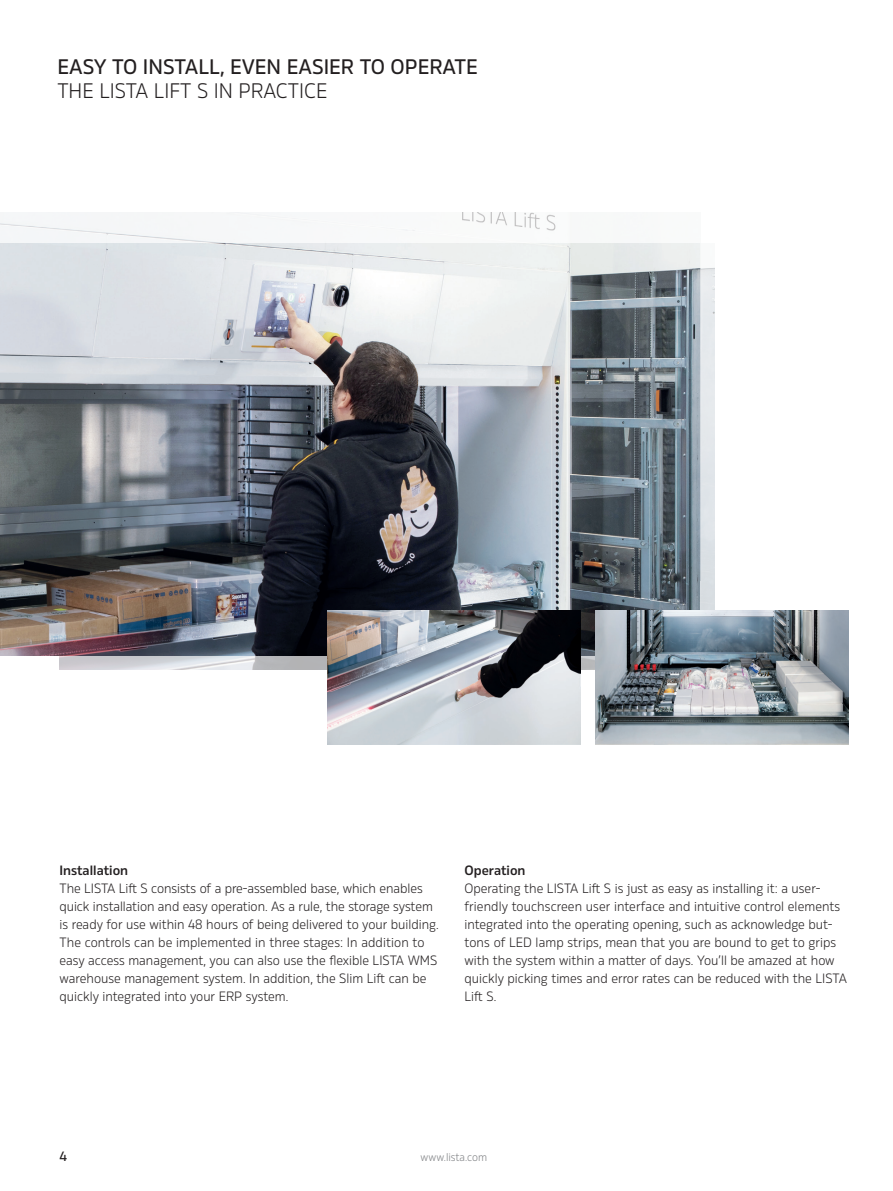
<style>
.page{position:relative;width:893px;height:1191px;background:#fff}
.page>*{position:absolute;margin:0;border:0;box-sizing:border-box;transform-origin:0 0}
.t1{font:500 21px "Rleud";color:#231f20}
.t2{font:300 21px "Rleud";color:#231f20}
.t3{font:300 13.5px/18px "Rleud";color:#231f20}
.t4{font:600 13.5px "Rleud";color:#231f20}
.t5{font:500 13.5px "Rleud";color:#231f20}
.t6{font:300 11.25px "Rleud";color:#808285}
</style>
<div class="page">
<img style="left:60px;top:267px;width:654px;height:403px">
<img style="left:0;top:213px;width:700px;height:367px">
<img style="left:0;top:243px;width:699px;height:412px">
<img style="left:595px;top:610px;width:253px;height:134px">
<img style="left:327px;top:610px;width:253px;height:134px">
<h1 class="t1" style="left:57px;top:53px;width:422px">EASY TO INSTALL, EVEN EASIER TO OPERATE</h1>
<h1 class="t2" style="left:57px;top:77px;width:272px">THE LISTA LIFT S IN PRACTICE</h1>
<p class="t4" style="left:60px;top:861px;width:70px">Installation</p>
<p class="t3" style="left:60px;top:879px;width:381px">The LISTA Lift S consists of a pre-assembled base, which enables quick installation and easy operation. As a rule, the storage system is ready for use within 48 hours of being delivered to your building.<br>The controls can be implemented in three stages: In addition to easy access management, you can also use the flexible LISTA WMS warehouse management system. In addition, the Slim Lift can be quickly integrated into your ERP system.</p>
<p class="t4" style="left:465px;top:861px;width:63px">Operation</p>
<p class="t3" style="left:465px;top:879px;width:384px">Operating the LISTA Lift S is just as easy as installing it: a user&shy;friendly touchscreen user interface and intuitive control elements integrated into the operating opening, such as acknowledge but&shy;tons of LED lamp strips, mean that you are bound to get to grips with the system within a matter of days. You’ll be amazed at how quickly picking times and error rates can be reduced with the LISTA Lift S.</p>
<p class="t5" style="left:60px;top:1147px;width:9px">4</p>
<p class="t6" style="left:421px;top:1150px;width:68px">www.lista.com</p>
</div>
